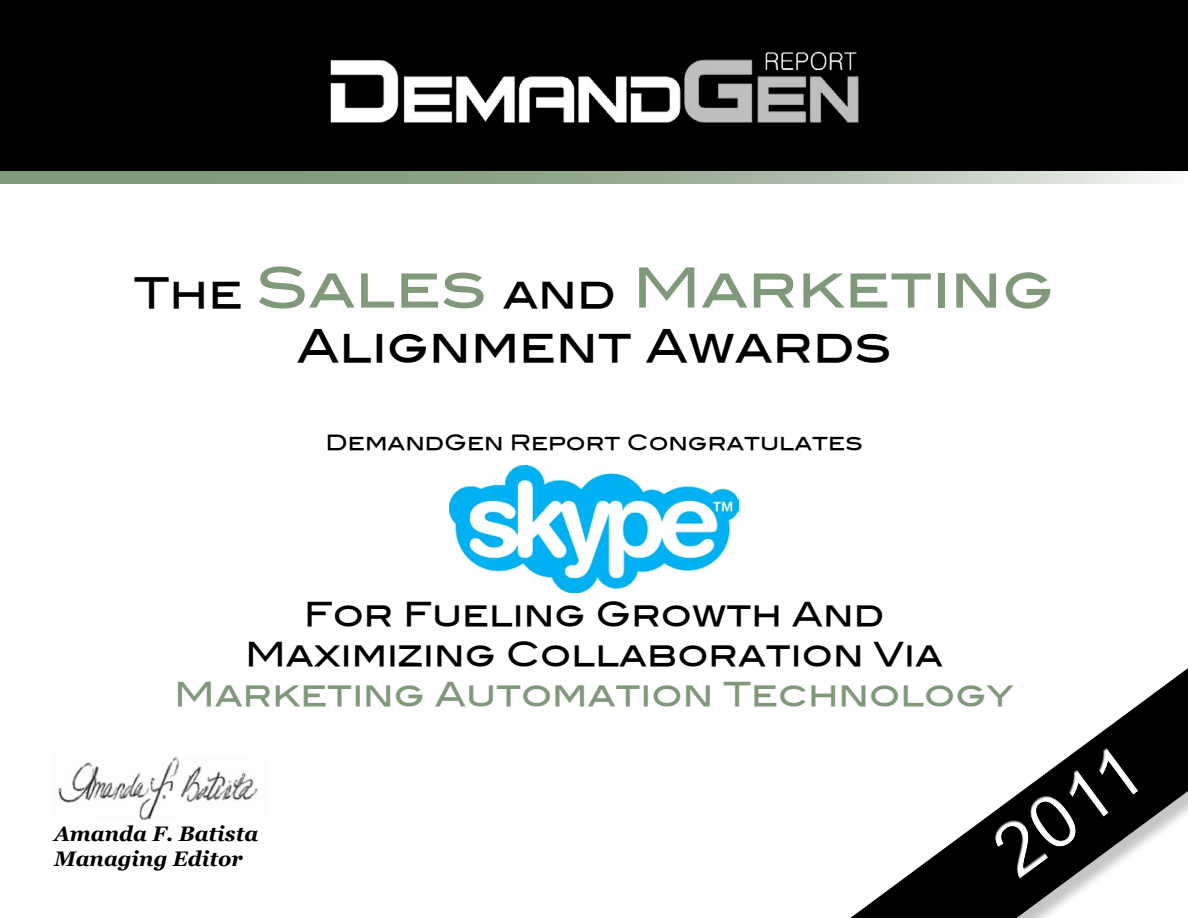
<style>
.page{position:relative;width:1188px;height:918px;background:#fff}
.page>*{position:absolute;margin:0;border:0;box-sizing:border-box;transform-origin:0 0}
.t1{font:75px "Arial";color:#fff}
.t2{font:55.5px "Blair Md ITCTT Medium";color:#80997b}
.t3{font:45px "Blair Md ITCTT Medium";color:#000}
.t4{font:33px/39.6px "Blair Md ITCTT Medium";color:#000;text-align:center}
.t5{font:33px "Blair Md ITCTT Medium";color:#80997b}
.t6{font:italic 700 21px/25.2px "Georgia";color:#000}
.t7{font:21px "Blair Md ITCTT Medium";color:#000}
.s1{font-size:42px;color:#000}
</style>
<div class="page">
<svg style="left:0;top:171px;width:1161px;height:13px;background:#9fb29b"></svg>
<div style="left:0;top:0;width:1188px;height:171px;background:#000"></div>
<img style="left:330px;top:51px;width:529px;height:72px">
<svg style="left:862px;top:668px;width:326px;height:250px"></svg>
<img style="left:58px;top:757px;width:200px;height:63px">
<img style="left:449px;top:465px;width:290px;height:128px">
<h2 class="t2" style="left:134px;top:242px;width:922px"><span class="s1">The</span> Sales <span class="s1">and</span> Marketing</h2>
<h3 class="t3" style="left:297px;top:309px;width:596px">Alignment Awards</h3>
<p class="t7" style="left:326px;top:425px;width:538px">DemandGen Report Congratulates</p>
<p class="t4" style="left:245px;top:591px;width:699px">For Fueling Growth And<br>Maximizing Collaboration Via</p>
<p class="t5" style="left:174px;top:667px;width:841px">Marketing Automation Technology</p>
<p class="t6" style="left:54px;top:821px;width:206px">Amanda F. Batista<br>Managing Editor</p>
<h1 class="t1" style="left:973px;top:818px;width:165px;rotate:-36deg">2011</h1>
</div>
